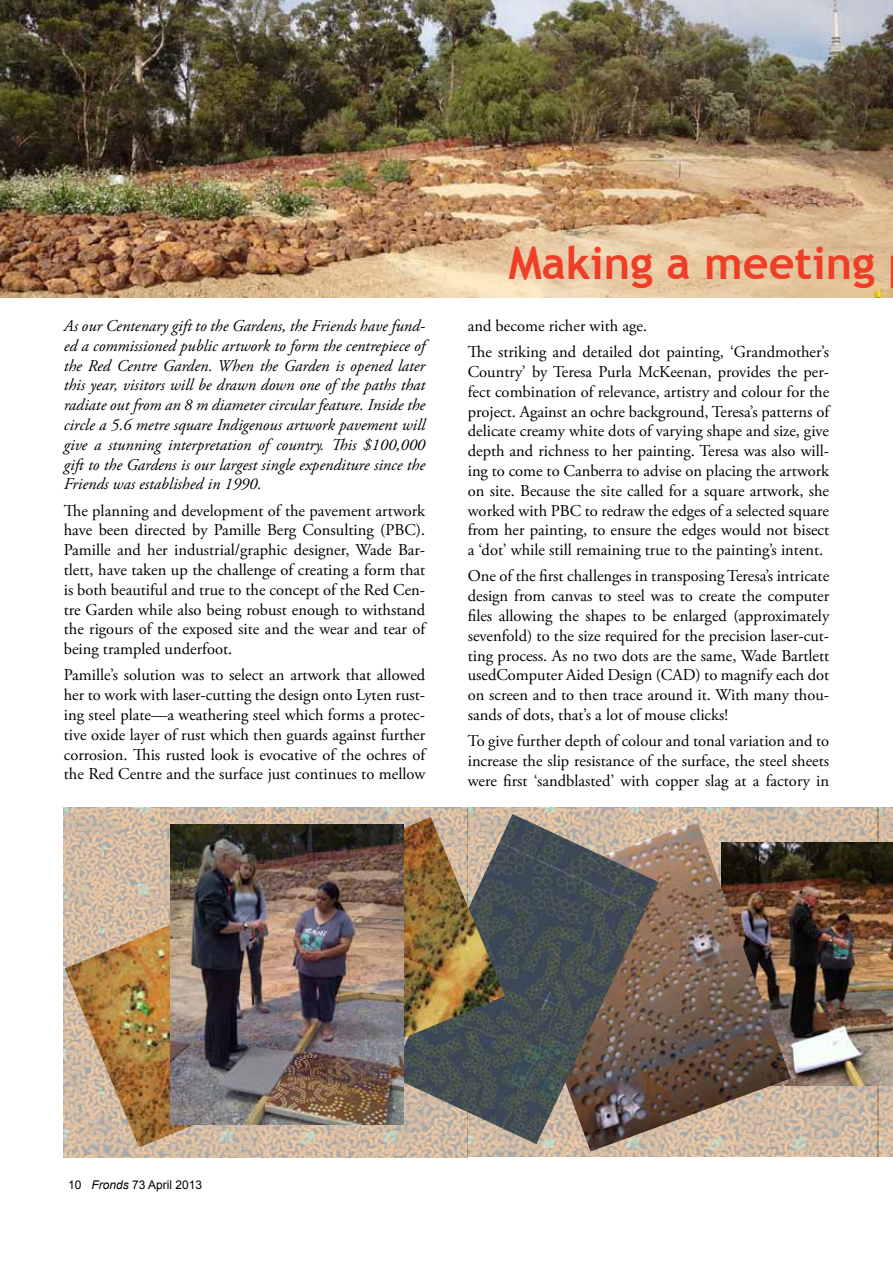
<style>
.page{position:relative;width:893px;height:1263px;background:#fff}
.page>*{position:absolute;margin:0;border:0;box-sizing:border-box;transform-origin:0 0}
.t1{font:700 45px "Trebuchet MS";color:#ef3e28}
.t2{font:16.5px/19.8px "Adobe Garamond Pro";color:#000;text-align:justify}
.t3{font:italic 16.5px/19.8px "Adobe Garamond Pro";color:#000;text-align:justify}
.t4{font:12px "Arial";color:#000}
.s1{font-style:italic}
</style>
<div class="page">
<img style="left:0;top:0;width:893px;height:297px">
<img style="left:64px;top:808px;width:829px;height:350px">
<img style="left:791px;top:842px;width:102px;height:243px">
<img style="left:497px;top:821px;width:294px;height:330px">
<img style="left:390px;top:814px;width:269px;height:330px">
<img style="left:65px;top:817px;width:440px;height:330px">
<img style="left:170px;top:825px;width:233px;height:299px">
<p class="t3" style="left:64px;top:316px;width:363px">As our Centenary gift to the Gardens, the Friends have fund&shy;ed a commissioned public artwork to form the centrepiece of the Red Centre Garden. When the Garden is opened later this year, visitors will be drawn down one of the paths that radiate out from an 8 m diameter circular feature. Inside the circle a 5.6 metre square Indigenous artwork pavement will give a stunning interpretation of country. This $100,000 gift to the Gardens is our largest single expenditure since the Friends was established in 1990.</p>
<p class="t2" style="left:64px;top:501px;width:363px">The planning and development of the pavement artwork have been directed by Pamille Berg Consulting (PBC).<br>Pamille and her industrial/graphic designer, Wade Bar&shy;tlett, have taken up the challenge of creating a form that is both beautiful and true to the concept of the Red Cen&shy;tre Garden while also being robust enough to withstand the rigours of the exposed site and the wear and tear of being trampled underfoot.</p>
<p class="t2" style="left:64px;top:666px;width:363px">Pamille’s solution was to select an artwork that allowed her to work with laser-cutting the design onto Lyten rust&shy;ing steel plate—a weathering steel which forms a protec&shy;tive oxide layer of rust which then guards against further corrosion. This rusted look is evocative of the ochres of the Red Centre and the surface just continues to mellow</p>
<h1 class="t1" style="left:508px;top:235px;width:368px">Making a meeting</h1>
<p class="t2" style="left:468px;top:313px;width:363px;line-height:26.2px">and become richer with age.<br>The striking and detailed dot painting, ‘Grandmother’s</p>
<p class="t2" style="left:468px;top:362px;width:363px">Country’ by Teresa Purla McKeenan, provides the per&shy;fect combination of relevance, artistry and colour for the project. Against an ochre background, Teresa’s patterns of delicate creamy white dots of varying shape and size, give depth and richness to her painting. Teresa was also will&shy;ing to come to Canberra to advise on placing the artwork on site. Because the site called for a square artwork, she worked with PBC to redraw the edges of a selected square from her painting, to ensure the edges would not bisect a ‘dot’ while still remaining true to the painting’s intent.</p>
<p class="t2" style="left:468px;top:567px;width:363px">One of the first challenges in transposing Teresa’s intricate design from canvas to steel was to create the computer files allowing the shapes to be enlarged (approximately sevenfold) to the size required for the precision laser-cut&shy;ting process. As no two dots are the same, Wade Bartlett usedComputer Aided Design (CAD) to magnify each dot on screen and to then trace around it. With many thou&shy;sands of dots, that’s a lot of mouse clicks!</p>
<p class="t2" style="left:468px;top:731px;width:363px">To give further depth of colour and tonal variation and to increase the slip resistance of the surface, the steel sheets were first ‘sandblasted’ with copper slag at a factory in</p>
<p class="t4" style="left:68px;top:1177px;width:136px">10 <span class="s1">Fronds</span> 73 April 2013</p>
</div>
